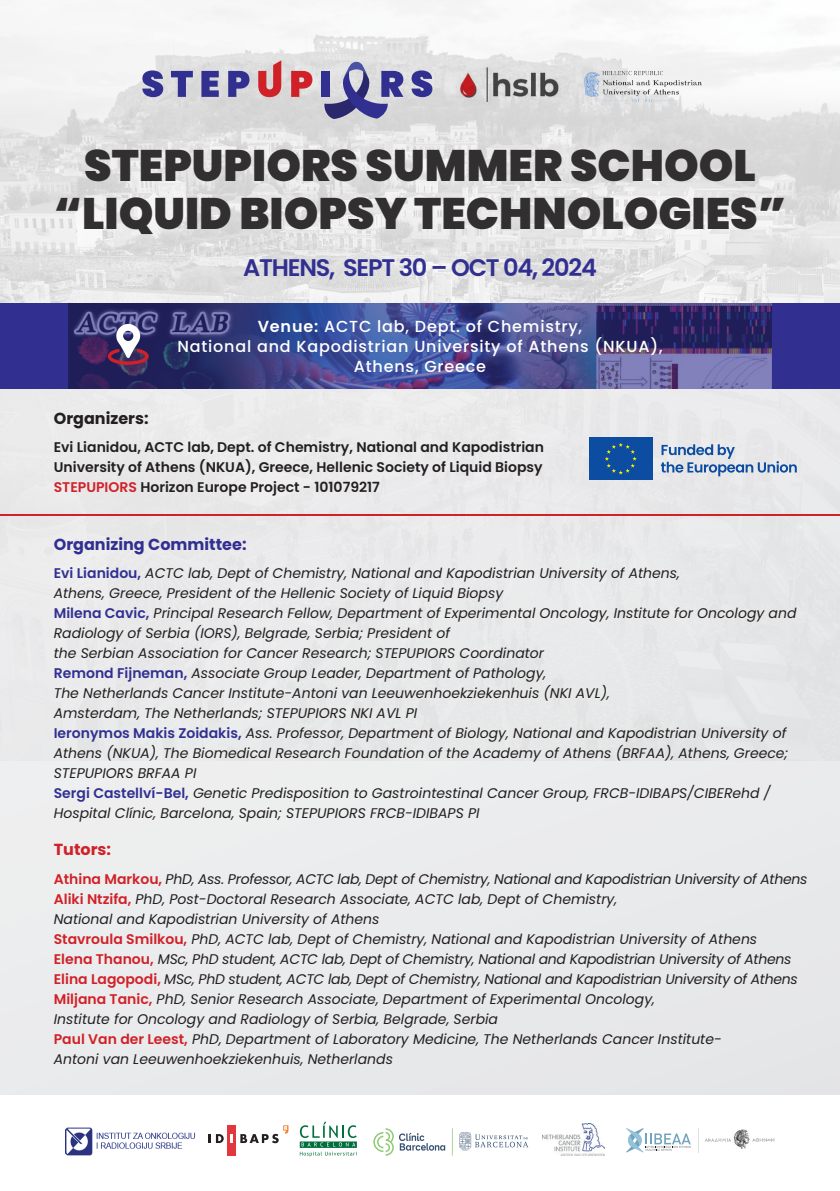
<style>
.page{position:relative;width:840px;height:1191px;background:#fff}
.page>*{position:absolute;margin:0;border:0;box-sizing:border-box;transform-origin:0 0}
.t1{font:900 44px/48px "Poppins";color:#312f30;text-align:center}
.t2{font:600 24px "Poppins";letter-spacing:-.05em;color:#313091}
.t3{font:500 16px/20px "Poppins";letter-spacing:.05em;color:#fff;text-align:center}
.t4{font:700 16px "Poppins";color:#313091}
.t5{font:700 16px "Poppins";color:#231f20}
.t6{font:700 16px "Poppins";color:#d02128}
.t7{font:italic 14px/20px "Poppins";color:#231f20}
.t8{font:600 14px/20px "Poppins";color:#231f20;text-align:justify}
.s1{font-weight:600}
.s2{color:#d02128}
.s3{font-weight:600;font-style:normal;color:#313091}
.s4{font-weight:600;font-style:normal;color:#d02128}
</style>
<div class="page">
<img style="left:0;top:0;width:839px;height:303px">
<div style="left:0;top:333px;width:839px;height:761px;background:#e9eaeb"></div>
<svg style="left:373px;top:1128px;width:155px;height:27px"></svg>
<img style="left:542px;top:1123px;width:62px;height:32px">
<img style="left:66px;top:1127px;width:129px;height:29px">
<svg style="left:299px;top:1121px;width:57px;height:35px"></svg>
<div style="left:227px;top:1125px;width:8px;height:30px;background:#e1373d"></div>
<svg style="left:209px;top:1134px;width:14px;height:9px"></svg>
<svg style="left:240px;top:1125px;width:48px;height:18px"></svg>
<svg style="left:230px;top:1134px;width:2px;height:9px"></svg>
<svg style="left:626px;top:1128px;width:64px;height:24px"></svg>
<img style="left:733px;top:1129px;width:17px;height:20px">
<svg style="left:752px;top:1138px;width:21px;height:3px"></svg>
<svg style="left:705px;top:1138px;width:25px;height:3px"></svg>
<img style="left:456px;top:63px;width:105px;height:41px">
<img style="left:583px;top:68px;width:124px;height:36px">
<svg style="left:142px;top:70px;width:21px;height:27px"></svg>
<svg style="left:171px;top:71px;width:22px;height:26px"></svg>
<svg style="left:201px;top:71px;width:18px;height:26px"></svg>
<svg style="left:228px;top:71px;width:21px;height:26px"></svg>
<svg style="left:258px;top:60px;width:23px;height:37px"></svg>
<svg style="left:291px;top:71px;width:21px;height:26px"></svg>
<div style="left:321px;top:71px;width:8px;height:26px;background:#313091"></div>
<svg style="left:411px;top:70px;width:21px;height:27px"></svg>
<svg style="left:324px;top:62px;width:79px;height:57px;background:#9090b7"></svg>
<div style="left:0;top:303px;width:839px;height:85px;background:#313091"></div>
<img style="left:68px;top:303px;width:703px;height:85px">
<svg style="left:108px;top:323px;width:41px;height:42px;background:#7d6588"></svg>
<div style="left:588px;top:437px;width:64px;height:43px;background:#0d4da1"></div>
<svg style="left:605px;top:443px;width:31px;height:31px"></svg>
<svg style="left:660px;top:444px;width:136px;height:32px"></svg>
<hr style="left:0;top:514px;width:839px;height:2px;background:#d02128">
<h1 class="t1" style="left:54px;top:142px;width:733px">STEPUPIORS SUMMER SCHOOL “LIQUID BIOPSY TECHNOLOGIES”</h1>
<h2 class="t2" style="left:243px;top:253px;width:355px">ATHENS, SEPT 30 – OCT 04, 2024</h2>
<p class="t5" style="left:54px;top:409px;width:96px">Organizers:</p>
<p class="t3" style="left:177px;top:316px;width:486px"><span class="s1">Venue:</span> ACTC lab, Dept. of Chemistry,<br>National and Kapodistrian University of Athens (NKUA),<br>Athens, Greece</p>
<p class="t8" style="left:54px;top:437px;width:491px">Evi Lianidou, ACTC lab, Dept. of Chemistry, National and Kapodistrian University of Athens (NKUA), Greece, Hellenic Society of Liquid Biopsy <span class="s2">STEPUPIORS</span> Horizon Europe Project - 101079217</p>
<p class="t4" style="left:54px;top:534px;width:194px">Organizing Committee:</p>
<p class="t7" style="left:54px;top:563px;width:743px"><span class="s3">Evi Lianidou,</span> ACTC lab, Dept of Chemistry, National and Kapodistrian University of Athens,<br>Athens, Greece, President of the Hellenic Society of Liquid Biopsy<br><span class="s3">Milena Cavic,</span> Principal Research Fellow, Department of Experimental Oncology, Institute for Oncology and Radiology of Serbia (IORS), Belgrade, Serbia; President of<br>the Serbian Association for Cancer Research; STEPUPIORS Coordinator<br><span class="s3">Remond Fijneman,</span> Associate Group Leader, Department of Pathology,<br>The Netherlands Cancer Institute-Antoni van Leeuwenhoekziekenhuis (NKI AVL),<br>Amsterdam, The Netherlands; STEPUPIORS NKI AVL PI<br><span class="s3">Ieronymos Makis Zoidakis,</span> Ass. Professor, Department of Biology, National and Kapodistrian University of Athens (NKUA), The Biomedical Research Foundation of the Academy of Athens (BRFAA), Athens, Greece; STEPUPIORS BRFAA PI<br><span class="s3">Sergi Castellví-Bel,</span> Genetic Predisposition to Gastrointestinal Cancer Group, FRCB-IDIBAPS/CIBERehd / Hospital Clínic, Barcelona, Spain; STEPUPIORS FRCB-IDIBAPS PI</p>
<p class="t6" style="left:54px;top:840px;width:59px">Tutors:</p>
<p class="t7" style="left:54px;top:869px;width:754px"><span class="s4">Athina Markou,</span> PhD, Ass. Professor, ACTC lab, Dept of Chemistry, National and Kapodistrian University of Athens <span class="s4">Aliki Ntzifa,</span> PhD, Post-Doctoral Research Associate, ACTC lab, Dept of Chemistry,<br>National and Kapodistrian University of Athens<br><span class="s4">Stavroula Smilkou,</span> PhD, ACTC lab, Dept of Chemistry, National and Kapodistrian University of Athens<br><span class="s4">Elena Thanou,</span> MSc, PhD student, ACTC lab, Dept of Chemistry, National and Kapodistrian University of Athens <span class="s4">Elina Lagopodi,</span> MSc, PhD student, ACTC lab, Dept of Chemistry, National and Kapodistrian University of Athens <span class="s4">Miljana Tanic,</span> PhD, Senior Research Associate, Department of Experimental Oncology,<br>Institute for Oncology and Radiology of Serbia, Belgrade, Serbia<br><span class="s4">Paul Van der Leest,</span> PhD, Department of Laboratory Medicine, The Netherlands Cancer Institute-<br>Antoni van Leeuwenhoekziekenhuis, Netherlands</p>
</div>
